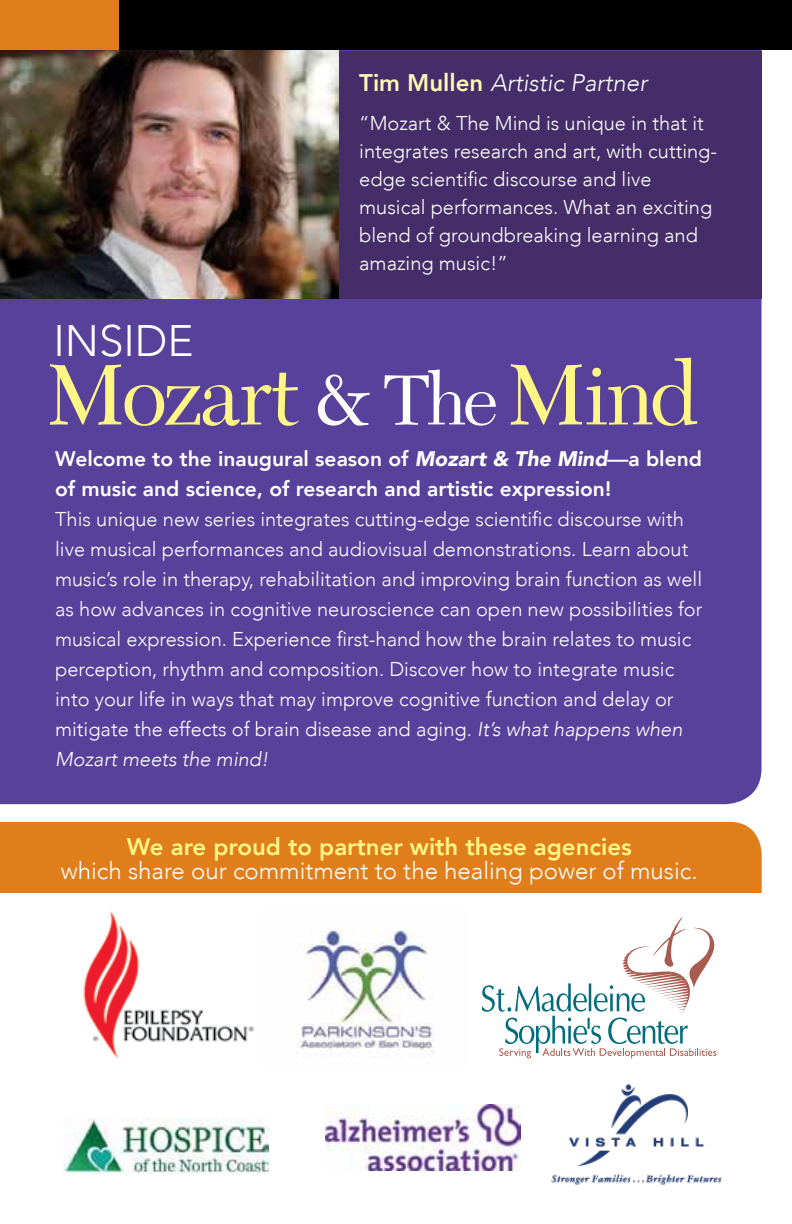
<style>
.page{position:relative;width:792px;height:1224px;background:#fff}
.page>*{position:absolute;margin:0;border:0;box-sizing:border-box;transform-origin:0 0}
.t1{font:90px "New Caledonia";letter-spacing:-.03em;color:#fff685}
.t2{font:300 44px "Avenir LT";color:#fff}
.t3{font:300 24px "Avenir";color:#fff}
.t4{font:800 24px "Avenir";color:#fff685}
.t5{font:italic 300 24px "Avenir";color:#fff}
.t6{font:800 21px/30px "Avenir";color:#fff}
.t7{font:300 20px/30px "Avenir";color:#fff}
.t8{font:300 20px/28px "Avenir LT";color:#fff}
.s1{font-weight:800;font-style:normal;color:#fff9b6}
.s2{font-size:74px;color:#fff}
.s3{font-weight:900;font-style:italic}
.s4{font-style:italic}
</style>
<div class="page">
<img style="left:83px;top:911px;width:172px;height:148px">
<img style="left:299px;top:930px;width:135px;height:125px">
<svg style="left:482px;top:918px;width:234px;height:140px"></svg>
<img style="left:325px;top:1105px;width:196px;height:65px">
<img style="left:551px;top:1084px;width:171px;height:101px">
<div style="left:0;top:49px;width:762px;height:755px;background:#57419a"></div>
<div style="left:0;top:0;width:762px;height:49px;background:#e17e1c"></div>
<div style="left:120px;top:0;width:672px;height:49px;background:#000"></div>
<div style="left:0;top:51px;width:762px;height:248px;background:#452d69"></div>
<img style="left:0;top:51px;width:338px;height:248px">
<div style="left:0;top:822px;width:762px;height:71px;background:#e17e1c"></div>
<img style="left:63px;top:1119px;width:206px;height:55px">
<p class="t5" style="left:359px;top:68px;width:290px"><span class="s1">Tim Mullen</span> Artistic Partner</p>
<p class="t8" style="left:359px;top:109px;width:359px">“Mozart &amp; The Mind is unique in that it integrates research and art, with cutting&shy;edge scientific discourse and live musical performances. What an exciting blend of groundbreaking learning and amazing music!”</p>
<h2 class="t2" style="left:53px;top:315px;width:142px">Insi de</h2>
<h1 class="t1" style="left:44px;top:342px;width:655px">Mozart <span class="s2">&amp; The</span>Mind</h1>
<p class="t6" style="left:55px;top:442px;width:648px">Welcome to the inaugural season of <span class="s3">Mozart &amp; The Mind</span>—a blend of music and science, of research and artistic expression!</p>
<p class="t7" style="left:55px;top:504px;width:649px">This unique new series integrates cutting-edge scientific discourse with live musical performances and audiovisual demonstrations. Learn about music’s role in therapy, rehabilitation and improving brain function as well as how advances in cognitive neuroscience can open new possibilities for musical expression. Experience first-hand how the brain relates to music perception, rhythm and composition. Discover how to integrate music into your life in ways that may improve cognitive function and delay or mitigate the effects of brain disease and aging. <span class="s4">It’s what happens when Mozart meets the mind!</span></p>
<p class="t4" style="left:127px;top:825px;width:506px">We are proud to partner with these agencies</p>
<p class="t3" style="left:61px;top:856px;width:638px">which share our commitment to the healing power of music.</p>
</div>
